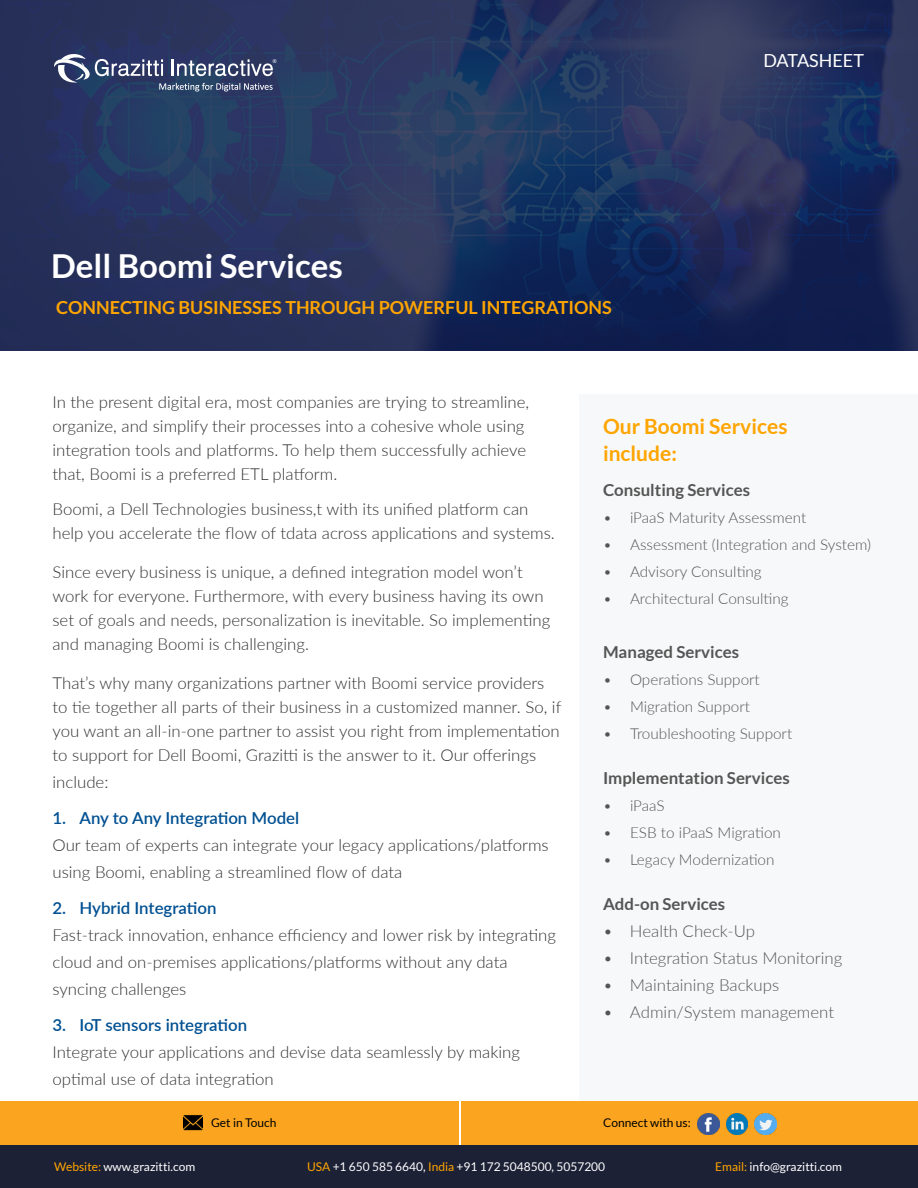
<style>
.page{position:relative;width:918px;height:1188px;background:#fff}
.page>*{position:absolute;margin:0;border:0;box-sizing:border-box;transform-origin:0 0}
.t1{font:700 33px "Lato";color:#fff}
.t2{font:700 21px/27px "Lato";color:#ffa500}
.t3{font:700 18px "Lato";color:#ffa500}
.t4{font:18px "Lato";color:#fff}
.t5{font:300 16.5px/24px "Lato";color:#323232}
.t6{font:300 16.5px "Lato";color:#555}
.t7{font:700 16.5px "Lato";color:#555}
.t8{font:600 16.5px "Lato";color:#005092}
.t9{font:300 15px "Lato";color:#555}
.t10{font:12px "Lato";color:#fff}
.t11{font:12px "Open Sans";color:#fff}
.t12{font:12px "Lato";color:#000}
.t13{font:12px "Lato";color:#000101}
.t14{font:5.4px "Open Sans";color:#fff}
.s1{color:#ffa500}
</style>
<div class="page">
<svg style="left:0;top:0;width:918px;height:351px;background:#23325c"></svg>
<div style="left:0;top:1144px;width:918px;height:44px;background:#1d2136"></div>
<div style="left:0;top:1101px;width:918px;height:44px;background:#faa41f"></div>
<hr style="left:459px;top:1101px;width:2px;height:43px;background:#fff">
<img style="left:698px;top:1114px;width:21px;height:21px">
<img style="left:726px;top:1114px;width:22px;height:21px">
<img style="left:755px;top:1114px;width:21px;height:21px">
<img style="left:183px;top:1115px;width:20px;height:16px">
<div style="left:579px;top:394px;width:339px;height:707px;background:#f7f8f9"></div>
<svg style="left:53px;top:48px;width:220px;height:44px;background:#4b577b"></svg>
<p class="t14" style="left:273px;top:58px;width:6px">®</p>
<h1 class="t1" style="left:51px;top:247px;width:293px">Dell Boomi Services</h1>
<p class="t3" style="left:56px;top:297px;width:557px">CONNECTING BUSINESSES THROUGH POWERFUL INTEGRATIONS</p>
<p class="t4" style="left:763px;top:50px;width:102px">DATASHEET</p>
<p class="t5" style="left:52px;top:389px;width:478px">In the present digital era, most companies are trying to streamline, organize, and simplify their processes into a cohesive whole using integration tools and platforms. To help them successfully achieve that, Boomi is a preferred ETL platform.</p>
<p class="t5" style="left:52px;top:496px;width:504px">Boomi, a Dell Technologies business,t with its unified platform can help you accelerate the flow of tdata across applications and systems.</p>
<p class="t5" style="left:52px;top:559px;width:499px">Since every business is unique, a defined integration model won’t work for everyone. Furthermore, with every business having its own set of goals and needs, personalization is inevitable. So implementing and managing Boomi is challenging.</p>
<p class="t5" style="left:52px;top:670px;width:510px">That’s why many organizations partner with Boomi service providers to tie together all parts of their business in a customized manner. So, if you want an all-in-one partner to assist you right from implementation to support for Dell Boomi, Grazitti is the answer to it. Our offerings</p>
<p class="t5" style="left:52px;top:769px;width:57px">include:</p>
<p class="t8" style="left:52px;top:806px;width:248px">1. Any to Any Integration Model</p>
<p class="t5" style="left:52px;top:831px;width:498px;line-height:27px">Our team of experts can integrate your legacy applications/platforms using Boomi, enabling a streamlined flow of data</p>
<p class="t8" style="left:52px;top:896px;width:166px">2. Hybrid Integration</p>
<p class="t5" style="left:52px;top:921px;width:505px;line-height:27px">Fast-track innovation, enhance efficiency and lower risk by integrating cloud and on-premises applications/platforms without any data syncing challenges</p>
<p class="t8" style="left:52px;top:1013px;width:196px">3. IoT sensors integration</p>
<p class="t5" style="left:52px;top:1038px;width:469px;line-height:27px">Integrate your applications and devise data seamlessly by making optimal use of data integration</p>
<p class="t2" style="left:603px;top:412px;width:186px">Our Boomi Services include:</p>
<p class="t7" style="left:603px;top:481px;width:149px">Consulting Services</p>
<p class="t9" style="left:603px;top:507px;width:205px">• iPaaS Maturity Assessment</p>
<p class="t9" style="left:603px;top:534px;width:270px">• Assessment (Integration and System)</p>
<p class="t9" style="left:603px;top:561px;width:160px">• Advisory Consulting</p>
<p class="t9" style="left:603px;top:588px;width:187px">• Architectural Consulting</p>
<p class="t7" style="left:603px;top:643px;width:138px">Managed Services</p>
<p class="t9" style="left:603px;top:669px;width:158px">• Operations Support</p>
<p class="t9" style="left:603px;top:696px;width:148px">• Migration Support</p>
<p class="t9" style="left:603px;top:723px;width:191px">• Troubleshooting Support</p>
<p class="t7" style="left:603px;top:769px;width:188px">Implementation Services</p>
<p class="t9" style="left:603px;top:795px;width:63px">• iPaaS</p>
<p class="t9" style="left:603px;top:822px;width:180px">• ESB to iPaaS Migration</p>
<p class="t9" style="left:603px;top:849px;width:173px">• Legacy Modernization</p>
<p class="t7" style="left:603px;top:895px;width:124px">Add-on Services</p>
<p class="t6" style="left:603px;top:920px;width:154px">• Health Check-Up</p>
<p class="t6" style="left:603px;top:947px;width:241px">• Integration Status Monitoring</p>
<p class="t6" style="left:603px;top:974px;width:178px">• Maintaining Backups</p>
<p class="t6" style="left:603px;top:1001px;width:233px">• Admin/System management</p>
<p class="t13" style="left:211px;top:1116px;width:67px">Get in Touch</p>
<p class="t12" style="left:603px;top:1116px;width:89px">Connect with us:</p>
<p class="t10" style="left:54px;top:1160px;width:143px"><span class="s1">Website:</span> www.grazitti.com</p>
<p class="t11" style="left:329px;top:1162px;width:260px">© 2017 Grazitti Interactive, All Rights Reserved</p>
<p class="t10" style="left:307px;top:1160px;width:300px"><span class="s1">USA</span> +1 650 585 6640, <span class="s1">India</span> +91 172 5048500, 5057200</p>
<p class="t10" style="left:715px;top:1160px;width:128px"><span class="s1">Email:</span> info@grazitti.com</p>
</div>
